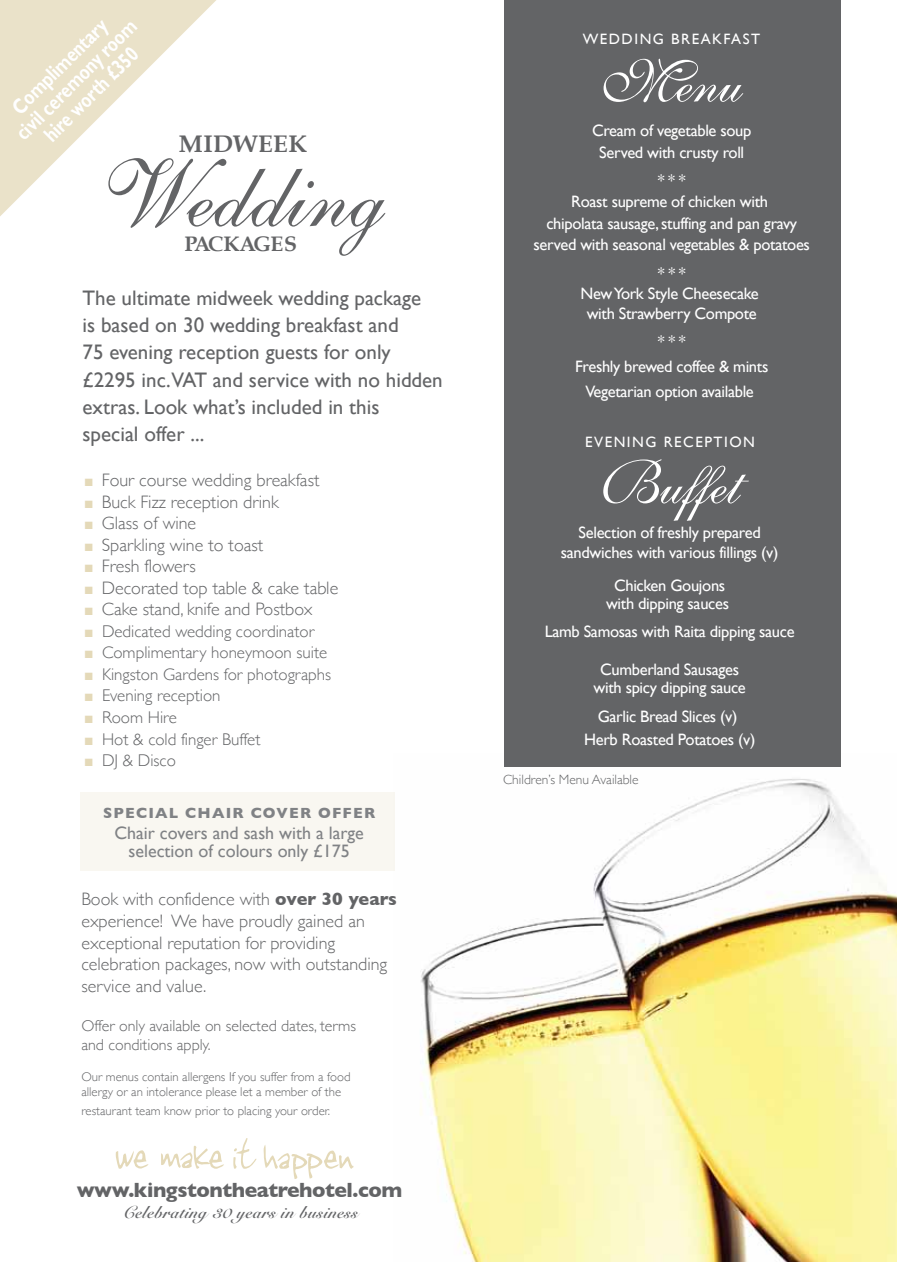
<style>
.page{position:relative;width:897px;height:1262px;background:#fff}
.page>*{position:absolute;margin:0;border:0;box-sizing:border-box;transform-origin:0 0}
.t1{font:93.9px "Shelley Allegro BT";color:#636466}
.t2{font:60px "Shelley Volante BT";color:#fff}
.t3{font:700 24px "Book Antiqua";letter-spacing:.02em;color:#636466}
.t4{font:21px/27px "Gill Sans";color:#636466}
.t5{font:700 21px/21px "Gill Sans";color:#fff;text-align:center;scale:.8 1}
.t6{font:700 21px "Gill Sans";letter-spacing:-.02em;color:#636466}
.t7{font:700 21px "Book Antiqua";letter-spacing:-.02em;color:#636466}
.t8{font:300 18px/21.6px "Gill Sans";color:#636466}
.t9{font:18px/18px "Gill Sans";color:#808285;text-align:center}
.t10{font:700 18px "Snell BT";color:#636466}
.t11{font:300 16.95px "Gill Sans";color:#636466}
.t12{font:16.5px/21.6px "Gill Sans";letter-spacing:-.02em;color:#fff;text-align:center}
.t13{font:300 15.9px/19px "Gill Sans";color:#636466}
.t14{font:15px "Gill Sans";letter-spacing:.1em;color:#fff}
.t15{font:700 15px "Gill Sans";letter-spacing:.08em;color:#808285}
.t16{font:300 13.5px "Gill Sans";color:#636466}
.t17{font:300 12.75px/15.3px "Gill Sans";color:#636466}
.s1{color:#e4d9b8}
.s2{font-weight:700}
</style>
<div class="page">
<img style="left:393px;top:766px;width:504px;height:496px">
<svg style="left:0;top:0;width:216px;height:216px;fill:#ede5cf"></svg>
<svg style="left:116px;top:1150px;width:32px;height:18px"></svg>
<svg style="left:233px;top:1138px;width:24px;height:30px"></svg>
<svg style="left:264px;top:1145px;width:89px;height:34px"></svg>
<svg style="left:161px;top:1145px;width:63px;height:23px"></svg>
<div style="left:504px;top:0;width:337px;height:766px;background:#636466"></div>
<div style="left:81px;top:791px;width:314px;height:79px;background:#f9f7f1"></div>
<p class="t5" style="left:-3px;top:115px;width:203px;rotate:-45deg">Complimentary<br>civil ceremony room hire worth £350</p>
<p class="t3" style="left:179px;top:130px;width:130px">MIDWEEK</p>
<p class="t1" style="left:99px;top:137px;width:287px">Wedding</p>
<p class="t7" style="left:184px;top:231px;width:114px">PACKAGES</p>
<p class="t4" style="left:83px;top:285px;width:362px">The ultimate midweek wedding package<br>is based on 30 wedding breakfast and<br>75 evening reception guests for only £2295 inc.VAT and service with no hidden extras. Look what’s included in this<br>special offer ...</p>
<p class="t8" style="left:85px;top:468px;width:236px"><span class="s1">■</span> Four course wedding breakfast</p>
<p class="t8" style="left:85px;top:490px;width:195px"><span class="s1">■</span> Buck Fizz reception drink</p>
<p class="t8" style="left:85px;top:511px;width:113px"><span class="s1">■</span> Glass of wine</p>
<p class="t8" style="left:85px;top:533px;width:180px"><span class="s1">■</span> Sparkling wine to toast</p>
<p class="t8" style="left:85px;top:554px;width:112px"><span class="s1">■</span> Fresh flowers</p>
<p class="t8" style="left:85px;top:576px;width:255px"><span class="s1">■</span> Decorated top table &amp; cake table</p>
<p class="t8" style="left:85px;top:598px;width:229px"><span class="s1">■</span> Cake stand, knife and Postbox</p>
<p class="t11" style="left:85px;top:618px;width:231px"><span class="s1">■</span> Dedicated wedding coordinator</p>
<p class="t11" style="left:85px;top:639px;width:244px"><span class="s1">■</span> Complimentary honeymoon suite</p>
<p class="t11" style="left:85px;top:661px;width:248px"><span class="s1">■</span> Kingston Gardens for photographs</p>
<p class="t11" style="left:85px;top:682px;width:137px"><span class="s1">■</span> Evening reception</p>
<p class="t11" style="left:85px;top:704px;width:94px"><span class="s1">■</span> Room Hire</p>
<p class="t11" style="left:85px;top:725px;width:177px"><span class="s1">■</span> Hot &amp; cold finger Buffet</p>
<p class="t11" style="left:85px;top:747px;width:92px"><span class="s1">■</span> DJ &amp; Disco</p>
<p class="t15" style="left:103px;top:800px;width:274px">SPECIAL CHAIR COVER OFFER</p>
<p class="t9" style="left:114px;top:823px;width:251px">Chair covers and sash with a large selection of colours only £175</p>
<p class="t8" style="left:81px;top:887px;width:317px">Book with confidence with <span class="s2">over 30 years </span>experience! We have proudly gained an exceptional reputation for providing celebration packages, now with outstanding service and value.</p>
<p class="t13" style="left:81px;top:1015px;width:276px">Offer only available on selected dates, terms and conditions apply.</p>
<p class="t17" style="left:81px;top:1068px;width:271px">Our menus contain allergens If you suffer from a food allergy or an intolerance please let a member of the</p>
<p class="t17" style="left:81px;top:1102px;width:250px">restaurant team know prior to placing your order.</p>
<p class="t6" style="left:77px;top:1172px;width:327px">www.kingstontheatrehotel.com</p>
<p class="t10" style="left:128px;top:1201px;width:236px">Celebrating30 years in business</p>
<p class="t14" style="left:583px;top:30px;width:179px">WEDDING BREAKFAST</p>
<p class="t2" style="left:601px;top:45px;width:143px">Menu</p>
<p class="t12" style="left:592px;top:120px;width:161px">Cream of vegetable soup<br>Served with crusty roll</p>
<p class="t12" style="left:533px;top:169px;width:278px">***<br>Roast supreme of chicken with<br>chipolata sausage, stuffing and pan gravy served with seasonal vegetables &amp; potatoes</p>
<p class="t12" style="left:580px;top:263px;width:180px;line-height:20.2px">***<br>New York Style Cheesecake with Strawberry Compote</p>
<p class="t12" style="left:575px;top:329px;width:195px;line-height:24.9px">***<br>Freshly brewed coffee &amp; mints<br>Vegetarian option available</p>
<p class="t14" style="left:585px;top:433px;width:171px">EVENING RECEPTION</p>
<p class="t2" style="left:601px;top:446px;width:141px">Buffet</p>
<p class="t12" style="left:561px;top:522px;width:219px;line-height:20.2px">Selection of freshly prepared sandwiches with various fillings (v)</p>
<p class="t12" style="left:606px;top:577px;width:125px;line-height:17.2px">Chicken Goujons with dipping sauces</p>
<p class="t12" style="left:545px;top:621px;width:251px">Lamb Samosas with Raita dipping sauce</p>
<p class="t12" style="left:593px;top:659px;width:154px;line-height:18.6px">Cumberland Sausages with spicy dipping sauce</p>
<p class="t12" style="left:584px;top:704px;width:173px;line-height:23.2px">Garlic Bread Slices (v)<br>Herb Roasted Potatoes (v)</p>
<p class="t16" style="left:503px;top:769px;width:137px">Children’s Menu Available</p>
</div>
